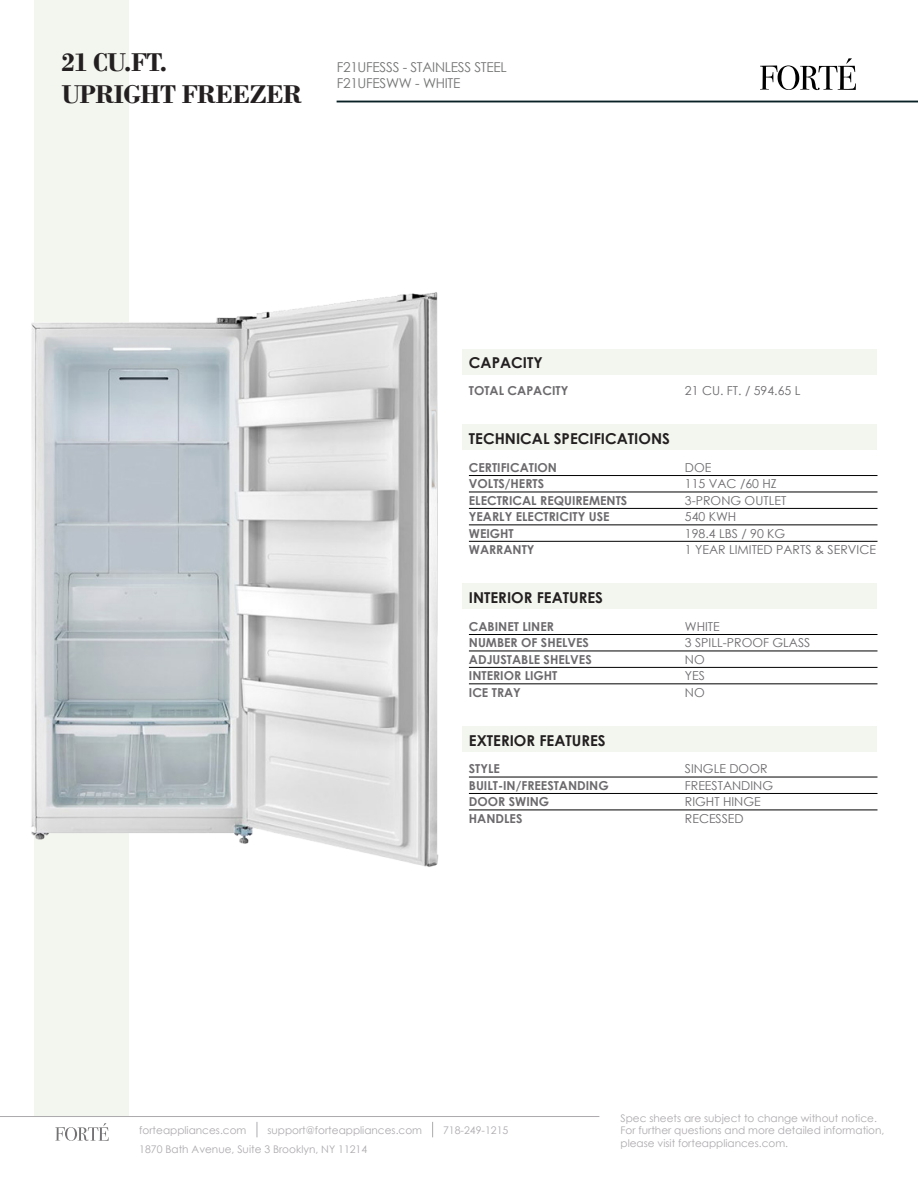
<style>
.page{position:relative;width:918px;height:1188px;background:#fff}
.page>*{position:absolute;margin:0;border:0;box-sizing:border-box;transform-origin:0 0}
.t1{font:700 27px "Bodoni";letter-spacing:-.02em;color:#231f20}
.t2{font:700 15px "Century Gothic";color:#231f20}
.t3{font:13.65px "Century Gothic";letter-spacing:-.02em;color:#737573}
.t4{font:700 12.3px "Century Gothic";color:#6c6a6d}
.t5{font:12.3px "Century Gothic";color:#6c6a6d}
.t6{font:10.5px "Century Gothic";color:#adaaae}
</style>
<div class="page">
<div style="left:35px;top:0;width:94px;height:1117px;background:#f3f6ef"></div>
<img style="left:31px;top:289px;width:408px;height:579px">
<div style="left:463px;top:349px;width:414px;height:26px;background:#f3f6ef"></div>
<div style="left:463px;top:424px;width:414px;height:26px;background:#f3f6ef"></div>
<div style="left:463px;top:583px;width:414px;height:26px;background:#f3f6ef"></div>
<div style="left:463px;top:726px;width:414px;height:26px;background:#f3f6ef"></div>
<hr style="left:469px;top:475px;width:409px;height:1px;background:#000">
<hr style="left:469px;top:492px;width:409px;height:1px;background:#000">
<hr style="left:469px;top:508px;width:409px;height:1px;background:#000">
<hr style="left:469px;top:525px;width:409px;height:1px;background:#000">
<hr style="left:469px;top:541px;width:409px;height:1px;background:#000">
<hr style="left:469px;top:634px;width:409px;height:1px;background:#000">
<hr style="left:469px;top:651px;width:409px;height:1px;background:#000">
<hr style="left:469px;top:667px;width:409px;height:1px;background:#000">
<hr style="left:469px;top:683px;width:409px;height:1px;background:#000">
<hr style="left:469px;top:777px;width:409px;height:1px;background:#000">
<hr style="left:469px;top:793px;width:409px;height:1px;background:#000">
<hr style="left:469px;top:810px;width:409px;height:1px;background:#000">
<svg style="left:760px;top:58px;width:96px;height:32px"></svg>
<hr style="left:337px;top:101px;width:581px;height:1px;background:#092125">
<svg style="left:257px;top:1122px;width:1px;height:15px"></svg>
<svg style="left:432px;top:1122px;width:1px;height:15px"></svg>
<svg style="left:55px;top:1123px;width:54px;height:18px"></svg>
<hr style="left:0;top:1116px;width:599px;height:1px;background:#adaaae">
<p class="t1" style="left:62px;top:46px;width:107px">21 CU.FT.</p>
<p class="t1" style="left:62px;top:78px;width:242px">UPRIGHT FREEZER</p>
<p class="t3" style="left:337px;top:58px;width:172px">F21UFESSS - STAINLESS STEEL</p>
<p class="t3" style="left:337px;top:74px;width:125px">F21UFESWW - WHITE</p>
<p class="t2" style="left:469px;top:351px;width:75px">CAPACITY</p>
<p class="t4" style="left:469px;top:381px;width:101px">TOTAL CAPACITY</p>
<p class="t5" style="left:685px;top:382px;width:117px">21 CU. FT. / 594.65 L</p>
<p class="t2" style="left:469px;top:428px;width:202px">TECHNICAL SPECIFICATIONS</p>
<p class="t4" style="left:469px;top:458px;width:90px">CERTIFICATION</p>
<p class="t5" style="left:685px;top:459px;width:28px">DOE</p>
<p class="t4" style="left:469px;top:474px;width:77px">VOLTS/HERTS</p>
<p class="t5" style="left:685px;top:475px;width:93px">115 VAC /60 HZ</p>
<p class="t4" style="left:469px;top:491px;width:160px">ELECTRICAL REQUIREMENTS</p>
<p class="t5" style="left:685px;top:492px;width:103px">3-PRONG OUTLET</p>
<p class="t4" style="left:469px;top:507px;width:142px">YEARLY ELECTRICITY USE</p>
<p class="t5" style="left:685px;top:508px;width:53px">540 KWH</p>
<p class="t4" style="left:469px;top:524px;width:46px">WEIGHT</p>
<p class="t5" style="left:685px;top:525px;width:102px">198.4 LBS / 90 KG</p>
<p class="t4" style="left:469px;top:540px;width:67px">WARRANTY</p>
<p class="t5" style="left:685px;top:541px;width:193px">1 YEAR LIMITED PARTS &amp; SERVICE</p>
<p class="t2" style="left:469px;top:586px;width:136px">INTERIOR FEATURES</p>
<p class="t4" style="left:469px;top:617px;width:87px">CABINET LINER</p>
<p class="t5" style="left:685px;top:618px;width:36px">WHITE</p>
<p class="t4" style="left:469px;top:633px;width:122px">NUMBER OF SHELVES</p>
<p class="t5" style="left:685px;top:634px;width:127px">3 SPILL-PROOF GLASS</p>
<p class="t4" style="left:469px;top:650px;width:124px">ADJUSTABLE SHELVES</p>
<p class="t5" style="left:685px;top:651px;width:21px">NO</p>
<p class="t4" style="left:469px;top:666px;width:90px">INTERIOR LIGHT</p>
<p class="t5" style="left:685px;top:667px;width:22px">YES</p>
<p class="t4" style="left:469px;top:683px;width:54px">ICE TRAY</p>
<p class="t5" style="left:685px;top:683px;width:21px">NO</p>
<p class="t2" style="left:469px;top:729px;width:138px">EXTERIOR FEATURES</p>
<p class="t4" style="left:469px;top:759px;width:33px">STYLE</p>
<p class="t5" style="left:685px;top:760px;width:84px">SINGLE DOOR</p>
<p class="t4" style="left:469px;top:776px;width:141px">BUILT-IN/FREESTANDING</p>
<p class="t5" style="left:685px;top:777px;width:90px">FREESTANDING</p>
<p class="t4" style="left:469px;top:792px;width:82px">DOOR SWING</p>
<p class="t5" style="left:685px;top:793px;width:77px">RIGHT HINGE</p>
<p class="t4" style="left:469px;top:809px;width:55px">HANDLES</p>
<p class="t5" style="left:685px;top:810px;width:60px">RECESSED</p>
<p class="t6" style="left:139px;top:1122px;width:109px">forteappliances.com</p>
<p class="t6" style="left:268px;top:1122px;width:156px">support@forteappliances.com</p>
<p class="t6" style="left:443px;top:1122px;width:67px">718-249-1215</p>
<p class="t6" style="left:139px;top:1142px;width:229px">1870 Bath Avenue, Suite 3 Brooklyn, NY 11214</p>
<p class="t6" style="left:621px;top:1111px;width:258px">Spec sheets are subject to change without notice.</p>
<p class="t6" style="left:621px;top:1123px;width:265px">For further questions and more detailed information,</p>
<p class="t6" style="left:621px;top:1136px;width:169px">please visit forteappliances.com.</p>
</div>
